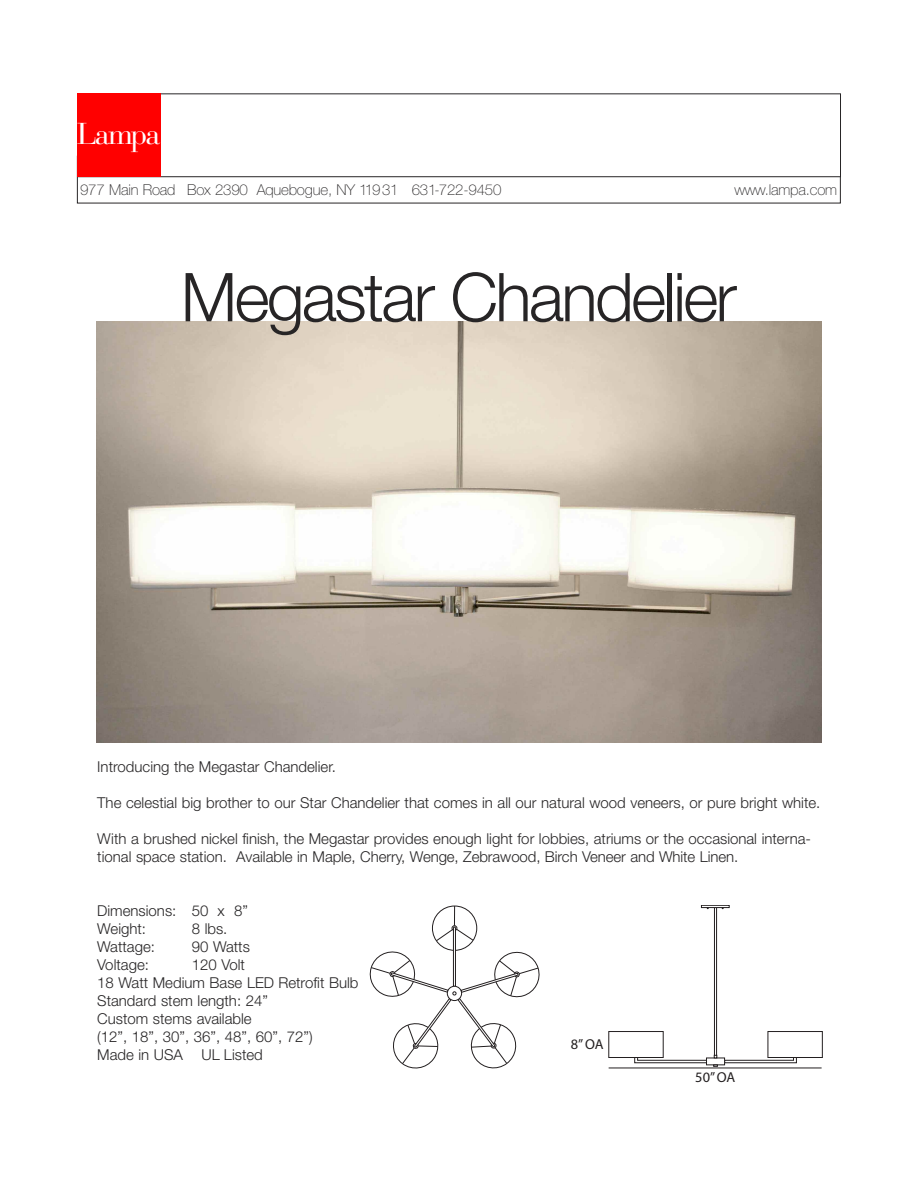
<style>
.page{position:relative;width:918px;height:1188px;background:#fff}
.page>*{position:absolute;margin:0;border:0;box-sizing:border-box;transform-origin:0 0}
.t1{font:300 67.5px "Helvetica Neue";letter-spacing:-.04em;color:#272526}
.t2{font:30px "Bauer Bodoni";letter-spacing:-.07em;color:#fff}
.t3{font:300 15px/18px "Helvetica Neue";color:#272526}
.t4{font:100 15px "Helvetica Neue";letter-spacing:-.01em;color:#272526}
.t5{font:14.4px "Myriad";color:#231f20}
</style>
<div class="page">
<div style="left:78px;top:94px;width:763px;height:83px;border:1px solid #272526"></div>
<div style="left:77px;top:94px;width:83px;height:83px;background:#f00"></div>
<img style="left:96px;top:321px;width:726px;height:422px">
<svg style="left:370px;top:906px;width:170px;height:163px"></svg>
<div style="left:714px;top:907px;width:3px;height:151px;border:1px solid #231f20"></div>
<svg style="left:724px;top:1052px;width:73px;height:11px"></svg>
<div style="left:768px;top:1032px;width:54px;height:26px;background:#fff"></div>
<div style="left:768px;top:1031px;width:55px;height:27px;border:1px solid #231f20"></div>
<div style="left:706px;top:1058px;width:19px;height:7px;border:1px solid #231f20"></div>
<div style="left:701px;top:905px;width:29px;height:3px;border:1px solid #231f20"></div>
<svg style="left:634px;top:1057px;width:73px;height:6px"></svg>
<div style="left:608px;top:1031px;width:56px;height:27px;border:1px solid #231f20"></div>
<hr style="left:609px;top:1068px;width:213px;height:1px;background:#231f20">
<h2 class="t2" style="left:77px;top:123px;width:85px">Lampa</h2>
<p class="t4" style="left:80px;top:184px;width:423px">977 Main Road Box 2390 Aquebogue, NY 11931 631-722-9450</p>
<p class="t4" style="left:734px;top:184px;width:104px">www.lampa.com</p>
<h1 class="t1" style="left:181px;top:273px;width:558px">Megastar Chandelier</h1>
<p class="t3" style="left:97px;top:759px;width:240px">Introducing the Megastar Chandelier.</p>
<p class="t3" style="left:97px;top:795px;width:725px">The celestial big brother to our Star Chandelier that comes in all our natural wood veneers, or pure bright white.</p>
<p class="t3" style="left:97px;top:831px;width:715px">With a brushed nickel finish, the Megastar provides enough light for lobbies, atriums or the occasional interna&shy;tional space station. Available in Maple, Cherry, Wenge, Zebrawood, Birch Veneer and White Linen.</p>
<p class="t3" style="left:97px;top:903px;width:152px">Dimensions: 50 x 8”<br>Weight:</p>
<p class="t3" style="left:192px;top:921px;width:37px">8 lbs.</p>
<p class="t3" style="left:97px;top:939px;width:59px">Wattage:</p>
<p class="t3" style="left:192px;top:939px;width:60px">90 Watts</p>
<p class="t3" style="left:97px;top:957px;width:53px">Voltage:</p>
<p class="t3" style="left:97px;top:957px;width:263px;text-indent:94px">120 Volt<br>18 Watt Medium Base LED Retrofit Bulb<br>Standard stem length: 24”<br>Custom stems available<br>(12”, 18”, 30”, 36”, 48”, 60”, 72”)<br>Made in USA UL Listed</p>
<p class="t5" style="left:571px;top:1039px;width:34px">8”OA</p>
<p class="t5" style="left:695px;top:1072px;width:41px">50”OA</p>
</div>
